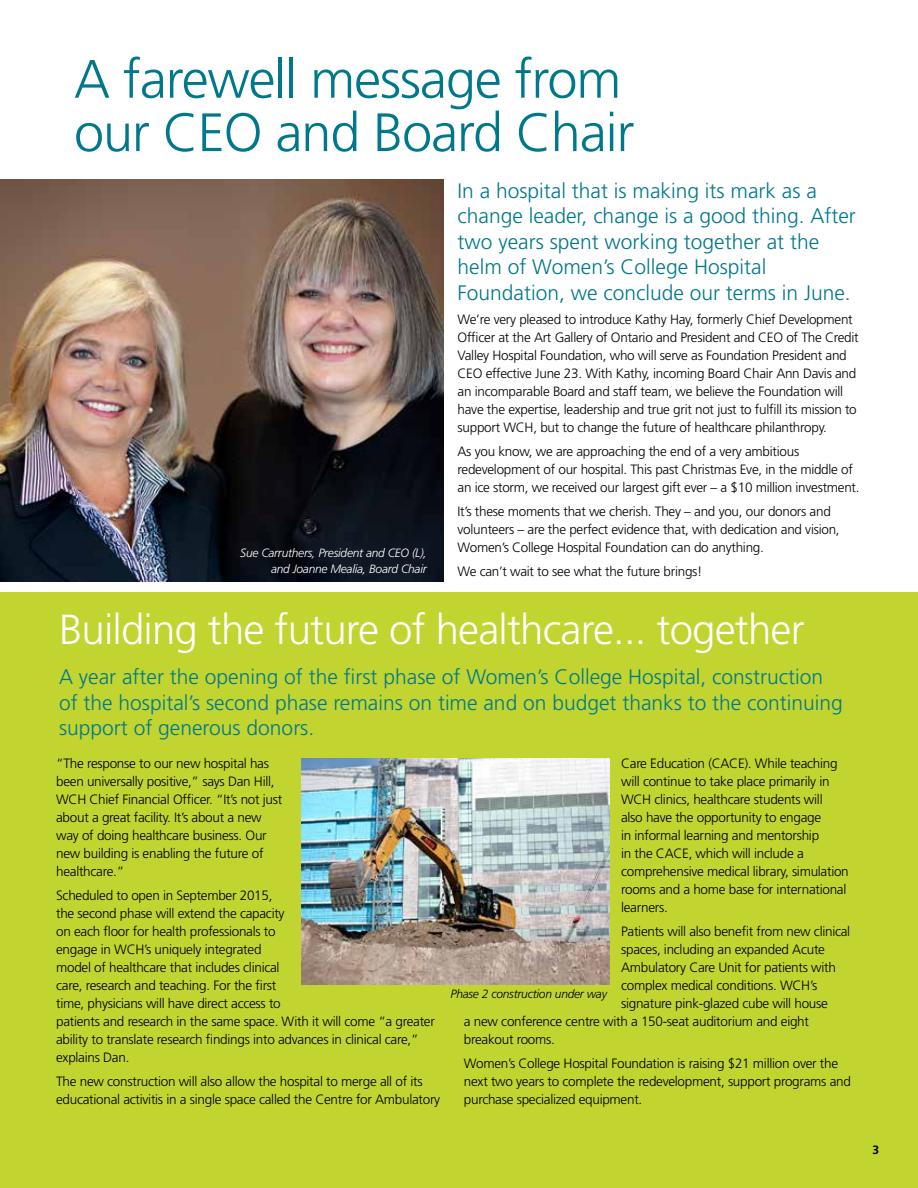
<style>
.page{position:relative;width:918px;height:1188px;background:#fff}
.page>*{position:absolute;margin:0;border:0;box-sizing:border-box;transform-origin:0 0}
.t1{font:300 54px/53.4px "Frutiger";letter-spacing:-.02em;color:#00788c}
.t2{font:300 42px "Frutiger";letter-spacing:-.02em;color:#fff}
.t3{font:300 21px/25.5px "Frutiger";color:#00788c}
.t4{font:300 13.5px/18px "Frutiger";letter-spacing:-.02em;color:#000}
.t5{font:italic 300 12px/16.5px "Frutiger";letter-spacing:-.02em;color:#fff;text-align:right}
.t6{font:italic 300 12px "Frutiger";letter-spacing:-.02em;color:#000}
.t7{font:700 12px "Frutiger";color:#000}
</style>
<div class="page">
<div style="left:0;top:592px;width:918px;height:596px;background:#c1d42f"></div>
<img style="left:0;top:179px;width:444px;height:403px">
<img style="left:301px;top:758px;width:308px;height:227px">
<h1 class="t1" style="left:74px;top:52px;width:562px">A farewell message from our CEO and Board Chair</h1>
<h3 class="t3" style="left:458px;top:178px;width:400px">In a hospital that is making its mark as a change leader, change is a good thing. After two years spent working together at the helm of Women’s College Hospital Foundation, we conclude our terms in June.</h3>
<p class="t4" style="left:458px;top:310px;width:403px">We’re very pleased to introduce Kathy Hay, formerly Chief Development Officer at the Art Gallery of Ontario and President and CEO of The Credit Valley Hospital Foundation, who will serve as Foundation President and CEO effective June 23. With Kathy, incoming Board Chair Ann Davis and an incomparable Board and staff team, we believe the Foundation will have the expertise, leadership and true grit not just to fulfill its mission to support WCH, but to change the future of healthcare philanthropy.</p>
<p class="t4" style="left:458px;top:442px;width:404px">As you know, we are approaching the end of a very ambitious redevelopment of our hospital. This past Christmas Eve, in the middle of an ice storm, we received our largest gift ever – a $10 million investment.</p>
<p class="t4" style="left:458px;top:502px;width:384px">It’s these moments that we cherish. They – and you, our donors and volunteers – are the perfect evidence that, with dedication and vision,<br>Women’s College Hospital Foundation can do anything.</p>
<p class="t4" style="left:458px;top:562px;width:246px">We can’t wait to see what the future brings!</p>
<h2 class="t2" style="left:59px;top:606px;width:747px">Building the future of healthcare... together</h2>
<p class="t5" style="left:240px;top:544px;width:188px">Sue Carruthers, President and CEO (L), and Joanne Mealia, Board Chair</p>
<h3 class="t3" style="left:59px;top:664px;width:785px">A year after the opening of the first phase of Women’s College Hospital, construction of the hospital’s second phase remains on time and on budget thanks to the continuing support of generous donors.</h3>
<p class="t4" style="left:56px;top:754px;width:228px">“The response to our new hospital has been universally positive,” says Dan Hill, WCH Chief Financial Officer. “It’s not just about a great facility. It’s about a new way of doing healthcare business. Our new building is enabling the future of healthcare.”</p>
<p class="t4" style="left:56px;top:886px;width:380px">Scheduled to open in September 2015,<br>the second phase will extend the capacity<br>on each floor for health professionals to<br>engage in WCH’s uniquely integrated<br>model of healthcare that includes clinical<br>care, research and teaching. For the first<br>time, physicians will have direct access to<br>patients and research in the same space. With it will come “a greater ability to translate research findings into advances in clinical care,” explains Dan.</p>
<p class="t4" style="left:56px;top:1072px;width:386px">The new construction will also allow the hospital to merge all of its educational activitis in a single space called the Centre for Ambulatory</p>
<p class="t4" style="left:621px;top:754px;width:229px">Care Education (CACE). While teaching will continue to take place primarily in WCH clinics, healthcare students will<br>also have the opportunity to engage<br>in informal learning and mentorship<br>in the CACE, which will include a comprehensive medical library, simulation rooms and a home base for international learners.</p>
<p class="t4" style="left:621px;top:922px;width:231px">Patients will also benefit from new clinical</p>
<p class="t4" style="left:621px;top:940px;width:205px">spaces, including an expanded Acute</p>
<p class="t4" style="left:621px;top:958px;width:216px">Ambulatory Care Unit for patients with</p>
<p class="t4" style="left:621px;top:976px;width:198px">complex medical conditions. WCH’s</p>
<p class="t4" style="left:621px;top:994px;width:208px">signature pink-glazed cube will house</p>
<p class="t4" style="left:464px;top:1012px;width:347px">a new conference centre with a 150-seat auditorium and eight</p>
<p class="t4" style="left:464px;top:1030px;width:93px">breakout rooms.</p>
<p class="t4" style="left:464px;top:1054px;width:389px">Women’s College Hospital Foundation is raising $21 million over the next two years to complete the redevelopment, support programs and purchase specialized equipment.</p>
<p class="t6" style="left:451px;top:987px;width:158px">Phase 2 construction under way</p>
<p class="t7" style="left:873px;top:1143px;width:8px">3</p>
</div>
